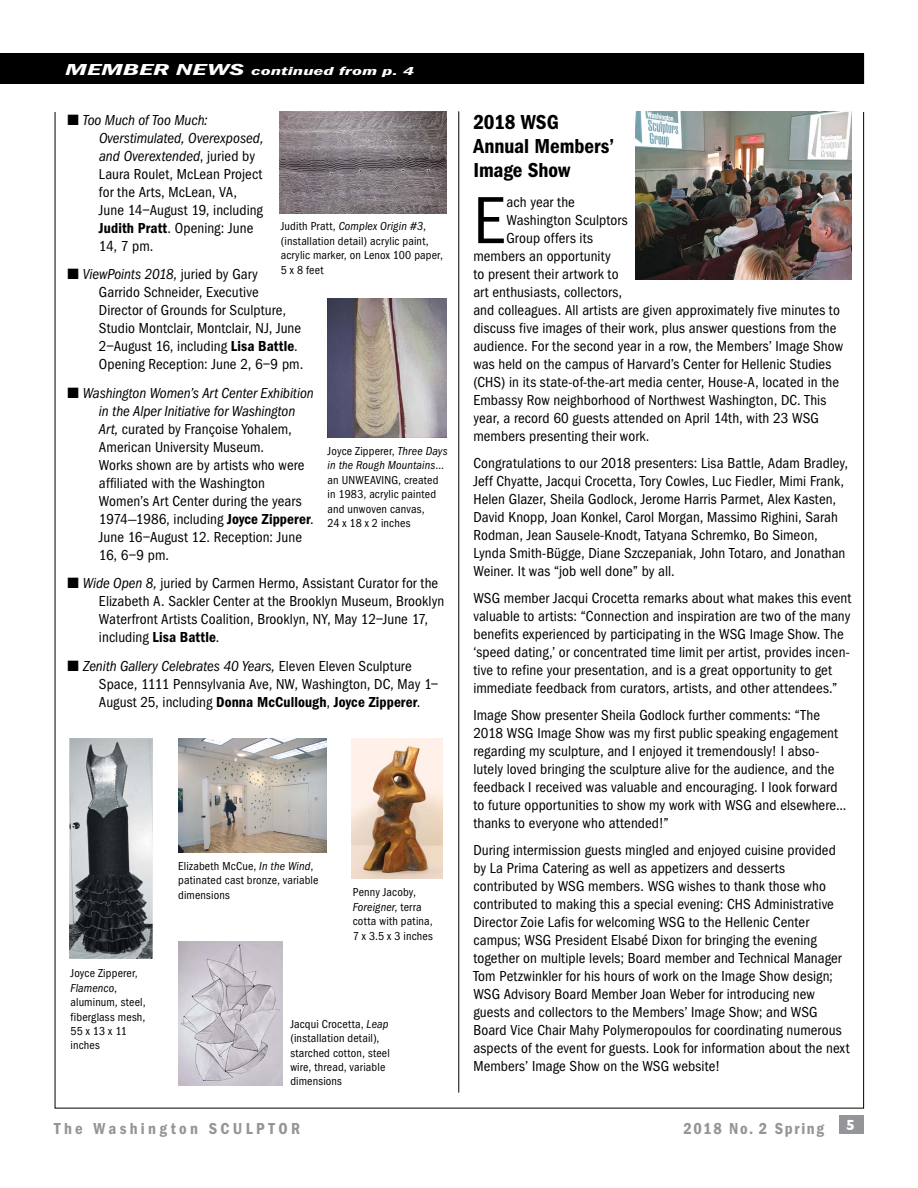
<style>
.page{position:relative;width:918px;height:1188px;background:#fff}
.page>*{position:absolute;margin:0;border:0;box-sizing:border-box;transform-origin:0 0}
.t1{font:69px "Franklin Got Cd ITC";color:#000}
.t2{font:600 21px/24px "Franklin Got Cd ITC";color:#000}
.t3{font:600 16.5px "Franklin Got Cd ITC";letter-spacing:.2em;color:#939598}
.t4{font:600 16.5px "Franklin Got Cd ITC";letter-spacing:.1em;color:#939598}
.t5{font:15px/18px "Franklin Got Cd ITC";letter-spacing:.005em;color:#000}
.t6{font:700 15px "Gill Sans";color:#939598;scale:1.56 1}
.t7{font:700 15px "Gill Sans";color:#fff}
.t8{font:12px/14.4px "Franklin Got Cd ITC";letter-spacing:.015em;color:#000}
.t9{font:italic 600 12px "Franklin Got Cd ITC";letter-spacing:.005em;color:#fff;scale:1.8 1}
.s1{font-size:16.5px}
.s2{font-style:italic}
.s3{font-weight:600}
</style>
<div class="page">
<div style="left:840px;top:1115px;width:24px;height:19px;background:#939598"></div>
<div style="left:0;top:54px;width:864px;height:40px;background:#000"></div>
<div style="left:0;top:84px;width:881px;height:27px;background:#fff"></div>
<hr style="left:458px;top:111px;width:1px;height:982px;background:#000">
<img style="left:178px;top:738px;width:149px;height:114px">
<img style="left:178px;top:941px;width:105px;height:144px">
<img style="left:69px;top:738px;width:84px;height:220px">
<img style="left:328px;top:299px;width:118px;height:138px">
<img style="left:352px;top:738px;width:91px;height:141px">
<img style="left:635px;top:112px;width:217px;height:167px">
<img style="left:279px;top:112px;width:167px;height:102px">
<p class="t9" style="left:65px;top:65px;width:195px"><span class="s1">MEMBER NEWS</span> continued from p. 4</p>
<p class="t5" style="left:99px;top:111px;width:166px;text-indent:-31px">■ <span class="s2">Too Much of Too Much:<br>Overstimulated, Overexposed, and Overextended</span>, juried by<br>Laura Roulet, McLean Project for the Arts, McLean, VA,<br>June 14–August 19, including<br><span class="s3">Judith Pratt</span>. Opening: June<br>14, 7 pm.</p>
<p class="t5" style="left:99px;top:265px;width:206px;text-indent:-31px">■ <span class="s2">ViewPoints 2018,</span> juried by Gary<br>Garrido Schneider, Executive Director of Grounds for Sculpture, Studio Montclair, Montclair, NJ, June 2–August 16, including <span class="s3">Lisa Battle</span>.<br>Opening Reception: June 2, 6–9 pm.</p>
<p class="t5" style="left:99px;top:384px;width:216px;text-indent:-31px">■ <span class="s2">Washington Women’s Art Center Exhibition in the Alper Initiative for Washington Art,</span> curated by Françoise Yohalem, American University Museum.<br>Works shown are by artists who were affiliated with the Washington Women’s Art Center during the years 1974—1986, including <span class="s3">Joyce Zipperer</span>.<br>June 16–August 12. Reception: June 16, 6–9 pm.</p>
<p class="t5" style="left:99px;top:574px;width:347px;text-indent:-32px">■ <span class="s2">Wide Open 8,</span> juried by Carmen Hermo, Assistant Curator for the Elizabeth A. Sackler Center at the Brooklyn Museum, Brooklyn Waterfront Artists Coalition, Brooklyn, NY, May 12–June 17, including <span class="s3">Lisa Battle</span>.</p>
<p class="t5" style="left:99px;top:657px;width:341px;text-indent:-32px">■ <span class="s2">Zenith Gallery Celebrates 40 Years,</span> Eleven Eleven Sculpture<br>Space, 1111 Pennsylvania Ave, NW, Washington, DC, May 1–<br>August 25, including <span class="s3">Donna McCullough</span>, <span class="s3">Joyce Zipperer</span>.</p>
<p class="t8" style="left:281px;top:219px;width:164px">Judith Pratt, <span class="s2">Complex Origin #3</span>, (installation detail) acrylic paint, acrylic marker, on Lenox 100 paper,<br>5 x 8 feet</p>
<p class="t8" style="left:328px;top:444px;width:122px">Joyce Zipperer, <span class="s2">Three Days in the Rough Mountains</span>… an UNWEAVING, created in 1983, acrylic painted and unwoven canvas,<br>24 x 18 x 2 inches</p>
<p class="t8" style="left:71px;top:966px;width:77px">Joyce Zipperer,<br><span class="s2">Flamenco</span>, aluminum, steel, fiberglass mesh,<br>55 x 13 x 11 inches</p>
<p class="t8" style="left:178px;top:859px;width:142px">Elizabeth McCue, <span class="s2">In the Wind</span>, patinated cast bronze, variable dimensions</p>
<p class="t8" style="left:353px;top:885px;width:82px">Penny Jacoby,<br><span class="s2">Foreigner</span>, terra cotta with patina,<br>7 x 3.5 x 3 inches</p>
<p class="t8" style="left:290px;top:1017px;width:101px">Jacqui Crocetta, <span class="s2">Leap </span>(installation detail), starched cotton, steel wire, thread, variable dimensions</p>
<h2 class="t2" style="left:473px;top:110px;width:143px">2018 WSG<br>Annual Members’<br>Image Show</h2>
<h1 class="t1" style="left:473px;top:182px;width:33px">E</h1>
<p class="t5" style="left:507px;top:193px;width:70px">ach year the</p>
<p class="t5" style="left:507px;top:211px;width:123px">Washington Sculptors</p>
<p class="t5" style="left:507px;top:229px;width:88px">Group offers its</p>
<p class="t5" style="left:473px;top:247px;width:139px">members an opportunity</p>
<p class="t5" style="left:473px;top:265px;width:147px">to present their artwork to</p>
<p class="t5" style="left:473px;top:283px;width:150px">art enthusiasts, collectors,</p>
<p class="t5" style="left:473px;top:301px;width:368px">and colleagues. All artists are given approximately five minutes to</p>
<p class="t5" style="left:473px;top:319px;width:365px">discuss five images of their work, plus answer questions from the</p>
<p class="t5" style="left:473px;top:337px;width:371px">audience. For the second year in a row, the Members’ Image Show</p>
<p class="t5" style="left:473px;top:355px;width:360px">was held on the campus of Harvard’s Center for Hellenic Studies</p>
<p class="t5" style="left:473px;top:373px;width:367px">(CHS) in its state-of-the-art media center, House-A, located in the</p>
<p class="t5" style="left:473px;top:391px;width:354px">Embassy Row neighborhood of Northwest Washington, DC. This</p>
<p class="t5" style="left:473px;top:409px;width:347px">year, a record 60 guests attended on April 14th, with 23 WSG</p>
<p class="t5" style="left:473px;top:427px;width:178px">members presenting their work.</p>
<p class="t5" style="left:473px;top:454px;width:376px">Congratulations to our 2018 presenters: Lisa Battle, Adam Bradley, Jeff Chyatte, Jacqui Crocetta, Tory Cowles, Luc Fiedler, Mimi Frank, Helen Glazer, Sheila Godlock, Jerome Harris Parmet, Alex Kasten, David Knopp, Joan Konkel, Carol Morgan, Massimo Righini, Sarah Rodman, Jean Sausele-Knodt, Tatyana Schremko, Bo Simeon, Lynda Smith-Bügge, Diane Szczepaniak, John Totaro, and Jonathan Weiner. It was “job well done” by all.</p>
<p class="t5" style="left:473px;top:589px;width:379px">WSG member Jacqui Crocetta remarks about what makes this event valuable to artists: “Connection and inspiration are two of the many benefits experienced by participating in the WSG Image Show. The ‘speed dating,’ or concentrated time limit per artist, provides incen&shy;tive to refine your presentation, and is a great opportunity to get immediate feedback from curators, artists, and other attendees.”</p>
<p class="t5" style="left:473px;top:706px;width:375px">Image Show presenter Sheila Godlock further comments: “The 2018 WSG Image Show was my first public speaking engagement regarding my sculpture, and I enjoyed it tremendously! I abso&shy;lutely loved bringing the sculpture alive for the audience, and the feedback I received was valuable and encouraging. I look forward to future opportunities to show my work with WSG and elsewhere... thanks to everyone who attended!”</p>
<p class="t5" style="left:473px;top:841px;width:378px">During intermission guests mingled and enjoyed cuisine provided by La Prima Catering as well as appetizers and desserts contributed by WSG members. WSG wishes to thank those who contributed to making this a special evening: CHS Administrative Director Zoie Lafis for welcoming WSG to the Hellenic Center campus; WSG President Elsabé Dixon for bringing the evening together on multiple levels; Board member and Technical Manager Tom Petzwinkler for his hours of work on the Image Show design; WSG Advisory Board Member Joan Weber for introducing new guests and collectors to the Members’ Image Show; and WSG Board Vice Chair Mahy Polymeropoulos for coordinating numerous aspects of the event for guests. Look for information about the next Members’ Image Show on the WSG website!</p>
<p class="t6" style="left:643px;top:1116px;width:116px">2010 #2 Spring</p>
<p class="t7" style="left:846px;top:1113px;width:10px">5</p>
<p class="t6" style="left:54px;top:1116px;width:223px">WASHINGTON SCULPTORS</p>
<p class="t3" style="left:54px;top:1119px;width:248px">The Washington SCULPTOR</p>
<p class="t4" style="left:683px;top:1119px;width:142px">2018 No. 2 Spring</p>
</div>
